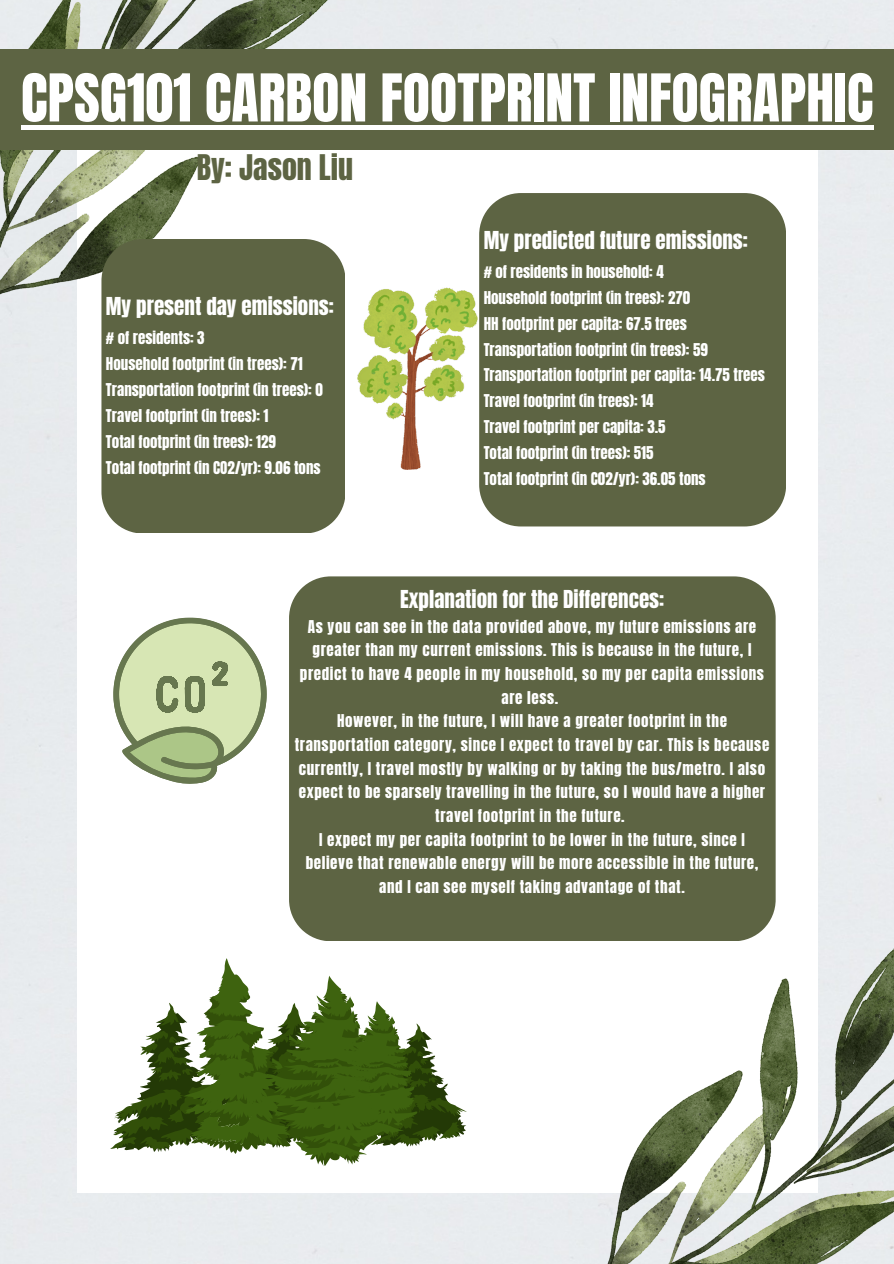
<style>
.page{position:relative;width:894px;height:1264px;background:#fff}
.page>*{position:absolute;margin:0;border:0;box-sizing:border-box;transform-origin:0 0}
.t1{font:55.95px "Anton";color:#fff}
.t2{font:30px "Anton";color:#5d6443}
.t3{font:21px "Anton";color:#fff}
.t4{font:15px/23.7px "Anton";letter-spacing:.04em;color:#fff;text-align:center}
.t5{font:15px/26px "Anton";color:#fff}
</style>
<div class="page">
<div style="left:0;top:0;width:893px;height:1263px;background:#e8ebee"></div>
<div style="left:77px;top:72px;width:740px;height:1120px;background:#fff"></div>
<img style="left:479px;top:917px;width:414px;height:346px">
<img style="left:0;top:0;width:353px;height:420px">
<div style="left:101px;top:239px;width:243px;height:293px;background:#5d6443"></div>
<div style="left:0;top:49px;width:892px;height:101px;background:#5d6443"></div>
<div style="left:479px;top:193px;width:306px;height:333px;background:#5d6443"></div>
<div style="left:289px;top:576px;width:486px;height:365px;background:#5d6443"></div>
<img style="left:345px;top:277px;width:132px;height:193px">
<svg style="left:113px;top:617px;width:153px;height:167px"></svg>
<svg style="left:110px;top:958px;width:357px;height:208px"></svg>
<hr style="left:21px;top:125px;width:852px;height:4px;background:#fff">
<h1 class="t1" style="left:21px;top:58px;width:853px">CPSG101 CARBON FOOTPRINT INFOGRAPHIC</h1>
<h2 class="t2" style="left:197px;top:145px;width:158px">By: Jason Liu</h2>
<h3 class="t3" style="left:106px;top:291px;width:229px">My present day emissions:</h3>
<p class="t5" style="left:106px;top:325px;width:218px"># of residents: 3<br>Household footprint (in trees): 71<br>Transportation footprint (in trees): 0<br>Travel footprint (in trees): 1<br>Total footprint (in trees): 129<br>Total footprint (in CO2/yr): 9.06 tons</p>
<h3 class="t3" style="left:483px;top:225px;width:266px">My predicted future emissions:</h3>
<p class="t5" style="left:483px;top:259px;width:283px"># of residents in household: 4<br>Household footprint (in trees): 270<br>HH footprint per capita: 67.5 trees Transportation footprint (in trees): 59<br>Transportation footprint per capita: 14.75 trees Travel footprint (in trees): 14<br>Travel footprint per capita: 3.5<br>Total footprint (in trees): 515<br>Total footprint (in C02/yr): 36.05 tons</p>
<h3 class="t3" style="left:400px;top:584px;width:265px">Explanation for the Differences:</h3>
<p class="t4" style="left:295px;top:615px;width:476px">As you can see in the data provided above, my future emissions are greater than my current emissions. This is because in the future, I predict to have 4 people in my household, so my per capita emissions are less.<br>However, in the future, I will have a greater footprint in the transportation category, since I expect to travel by car. This is because currently, I travel mostly by walking or by taking the bus/metro. I also expect to be sparsely travelling in the future, so I would have a higher travel footprint in the future.<br>I expect my per capita footprint to be lower in the future, since I believe that renewable energy will be more accessible in the future, and I can see myself taking advantage of that.</p>
</div>
